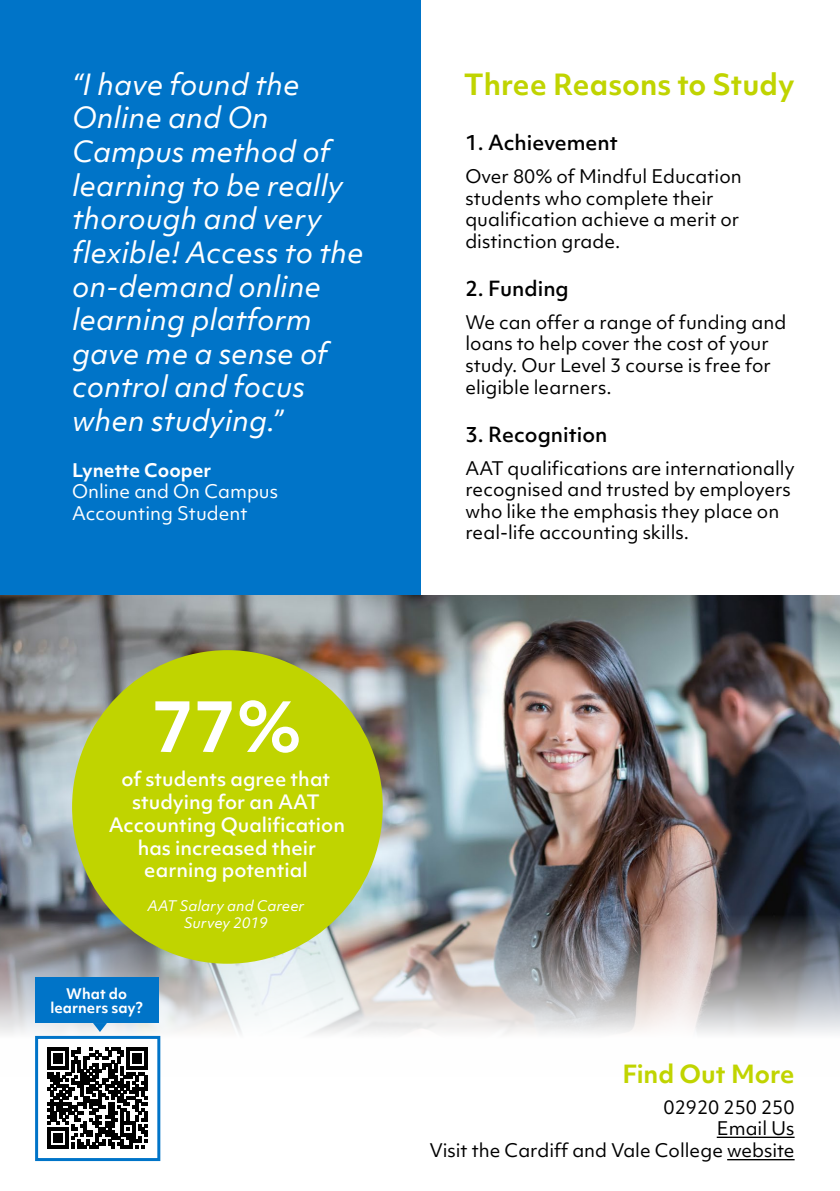
<style>
.page{position:relative;width:840px;height:1191px;background:#fff}
.page>*{position:absolute;margin:0;border:0;box-sizing:border-box;transform-origin:0 0}
.t1{font:700 68px "Objektiv Mk 1";color:#fff}
.t2{font:italic 28px/33.6px "Objektiv Mk 1";color:#fff}
.t3{font:700 28px "Objektiv Mk 1";color:#c0d400}
.t4{font:700 24px "Objektiv Mk 1";color:#c0d400}
.t5{font:500 20px "Objektiv Mk 1";color:#000}
.t6{font:500 19px/22.8px "Objektiv Mk 1";color:#fff;text-align:center}
.t7{font:18px/21.6px "Objektiv Mk 1";color:#000}
.t8{font:18px/21.6px "Objektiv Mk 1";color:#fff}
.t9{font:700 18px "Objektiv Mk 1";color:#fff}
.t10{font:italic 14px/16.8px "Objektiv Mk 1";color:#fff;text-align:center}
.t11{font:700 14px/14.4px "Objektiv Mk 1";color:#fff;text-align:center}
</style>
<div class="page">
<div style="left:0;top:0;width:420px;height:595px;background:#0074c8"></div>
<img style="left:0;top:595px;width:839px;height:481px">
<div style="left:72px;top:650px;width:310px;height:313px;background:#c0d400;border-radius:50%"></div>
<hr style="left:726px;top:1159px;width:68px;height:1px;background:#000">
<hr style="left:716px;top:1136px;width:78px;height:2px;background:#000">
<div style="left:37px;top:1037px;width:122px;height:122px;background:#fff"></div>
<svg style="left:47px;top:1047px;width:101px;height:101px"></svg>
<div style="left:35px;top:1036px;width:125px;height:125px;border:3px solid #0074c8"></div>
<div style="left:35px;top:977px;width:123px;height:46px;background:#0074c8"></div>
<svg style="left:93px;top:1023px;width:14px;height:9px"></svg>
<h2 class="t2" style="left:72px;top:67px;width:229px">“I have found the</h2>
<h2 class="t3" style="left:463px;top:64px;width:332px">Three Reasons to Study</h2>
<h2 class="t2" style="left:72px;top:101px;width:293px">Online and On<br>Campus method of learning to be really thorough and very flexible! Access to the on-demand online learning platform gave me a sense of control and focus when studying.”</h2>
<p class="t9" style="left:72px;top:457px;width:141px">Lynette Cooper</p>
<p class="t8" style="left:72px;top:480px;width:207px">Online and On Campus<br>Accounting Student</p>
<p class="t5" style="left:465px;top:128px;width:154px">1. Achievement</p>
<p class="t7" style="left:465px;top:165px;width:278px">Over 80% of Mindful Education students who complete their qualification achieve a merit or distinction grade.</p>
<p class="t5" style="left:465px;top:274px;width:105px">2. Funding</p>
<p class="t7" style="left:465px;top:311px;width:322px">We can offer a range of funding and loans to help cover the cost of your study. Our Level 3 course is free for eligible learners.</p>
<p class="t5" style="left:465px;top:420px;width:143px">3. Recognition</p>
<p class="t7" style="left:465px;top:457px;width:330px">AAT qualifications are internationally recognised and trusted by employers who like the emphasis they place on real-life accounting skills.</p>
<h1 class="t1" style="left:151px;top:678px;width:152px">77%</h1>
<p class="t6" style="left:109px;top:767px;width:237px">of students agree that studying for an AAT<br>Accounting Qualification has increased their earning potential</p>
<p class="t10" style="left:147px;top:897px;width:158px">AAT Salary and Career<br>Survey 2019</p>
<p class="t11" style="left:50px;top:986px;width:94px">What do learners say?</p>
<h3 class="t4" style="left:622px;top:1057px;width:174px">Find Out More</h3>
<p class="t7" style="left:663px;top:1096px;width:132px">02920 250 250</p>
<p class="t7" style="left:716px;top:1117px;width:79px">Email Us</p>
<p class="t7" style="left:429px;top:1139px;width:366px">Visit the Cardiff and Vale College website</p>
</div>
